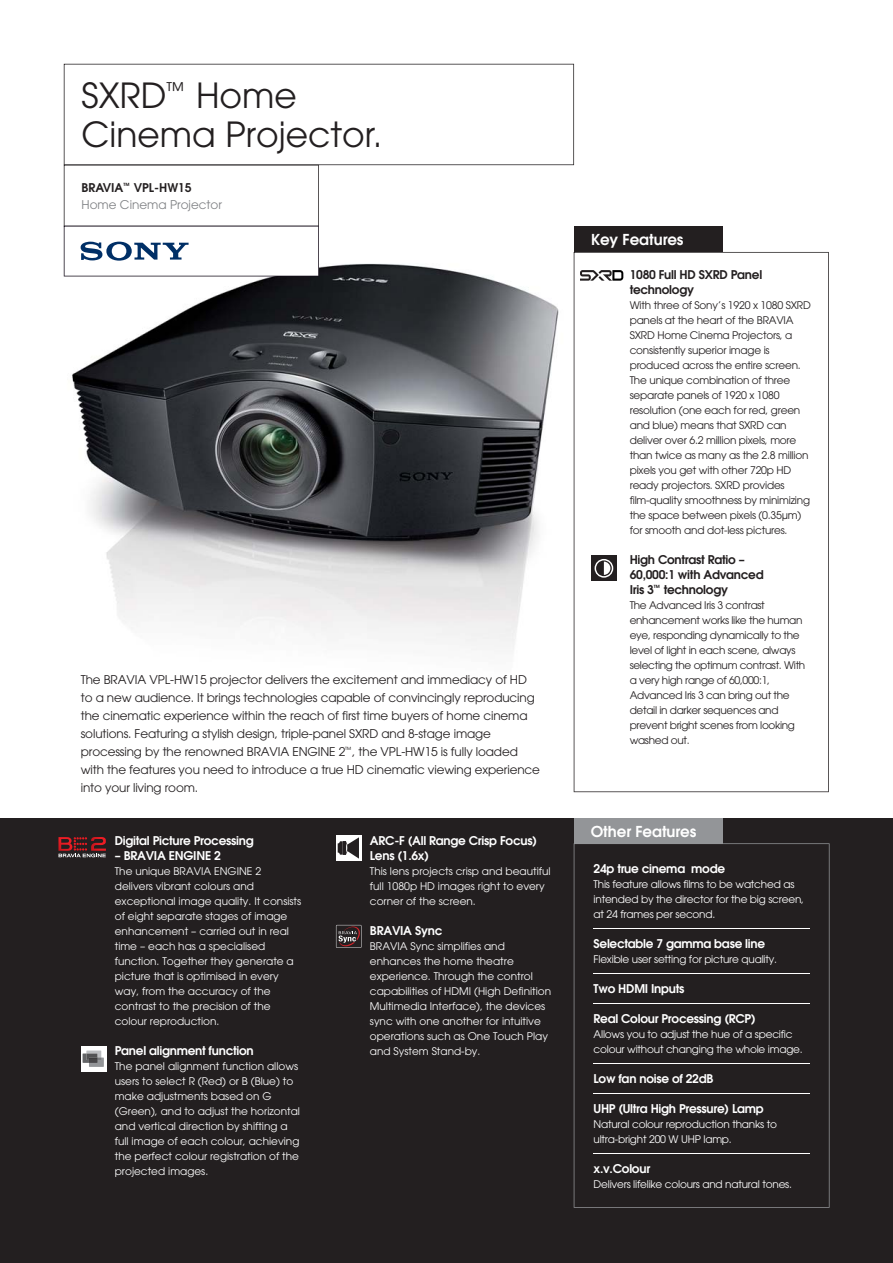
<style>
.page{position:relative;width:893px;height:1263px;background:#fff}
.page>*{position:absolute;margin:0;border:0;box-sizing:border-box;transform-origin:0 0}
.t1{font:34.5px/39px "Avant Garde";color:#231f20}
.t2{font:600 15px "Avant Garde";color:#fff}
.t3{font:12px/18px "Avant Garde";letter-spacing:-.01em;color:#231f20}
.t4{font:600 12px/15px "Avant Garde";letter-spacing:-.02em;color:#fff}
.t5{font:600 12px/15px "Avant Garde";letter-spacing:-.02em;color:#231f20}
.t6{font:12px/16.5px "Avant Garde";color:#808285}
.t7{font:10.5px/15px "Avant Garde";color:#fff}
.t8{font:10.5px/15px "Avant Garde";letter-spacing:-.02em;color:#231f20}
.t9{font:10.5px/15px "Avant Garde";letter-spacing:-.02em;color:#fff}
.s1{font-weight:600;color:#231f20}
</style>
<div class="page">
<img style="left:63px;top:218px;width:511px;height:517px">
<div style="left:0;top:818px;width:893px;height:445px;background:#231f20"></div>
<svg style="left:64px;top:64px;width:510px;height:101px"></svg>
<div style="left:574px;top:818px;width:148px;height:26px;background:#939598"></div>
<svg style="left:574px;top:843px;width:256px;height:365px"></svg>
<div style="left:81px;top:1046px;width:25px;height:25px;background:#fff"></div>
<div style="left:336px;top:835px;width:25px;height:26px;background:#fff"></div>
<svg style="left:64px;top:165px;width:255px;height:111px"></svg>
<svg style="left:574px;top:252px;width:255px;height:540px"></svg>
<div style="left:574px;top:226px;width:148px;height:26px;background:#231f20"></div>
<svg style="left:58px;top:837px;width:48px;height:20px"></svg>
<svg style="left:336px;top:925px;width:26px;height:23px"></svg>
<svg style="left:580px;top:270px;width:43px;height:11px"></svg>
<div style="left:591px;top:556px;width:26px;height:25px;background:#231f20"></div>
<svg style="left:595px;top:559px;width:18px;height:19px"></svg>
<div style="left:89px;top:1057px;width:15px;height:10px;background:#939598"></div>
<svg style="left:83px;top:1050px;width:18px;height:13px"></svg>
<svg style="left:338px;top:837px;width:21px;height:22px"></svg>
<h1 class="t1" style="left:82px;top:79px;width:302px">SXRD<sup>™</sup> Home<br>Cinema Projector.</h1>
<p class="t6" style="left:82px;top:181px;width:142px"><span class="s1">BRAVIA</span><sup>™</sup> <span class="s1">VPL-HW15<br></span>Home Cinema Projector</p>
<p class="t3" style="left:81px;top:671px;width:461px">The BRAVIA VPL-HW15 projector delivers the excitement and immediacy of HD to a new audience. It brings technologies capable of convincingly reproducing the cinematic experience within the reach of first time buyers of home cinema solutions. Featuring a stylish design, triple-panel SXRD and 8-stage image processing by the renowned BRAVIA ENGINE 2<sup>™</sup>, the VPL-HW15 is fully loaded with the features you need to introduce a true HD cinematic viewing experience into your living room.</p>
<p class="t4" style="left:115px;top:834px;width:140px">Digital Picture Processing</p>
<p class="t4" style="left:115px;top:849px;width:108px">– BRAVIA ENGINE 2</p>
<p class="t7" style="left:115px;top:864px;width:188px">The unique BRAVIA ENGINE 2 delivers vibrant colours and exceptional image quality. It consists of eight separate stages of image enhancement – carried out in real time – each has a specialised function. Together they generate a picture that is optimised in every way, from the accuracy of the contrast to the precision of the colour reproduction.</p>
<p class="t4" style="left:115px;top:1044px;width:140px">Panel alignment function</p>
<p class="t7" style="left:115px;top:1059px;width:187px">The panel alignment function allows users to select R (Red) or B (Blue) to make adjustments based on G (Green), and to adjust the horizontal and vertical direction by shifting a full image of each colour, achieving the perfect colour registration of the projected images.</p>
<p class="t4" style="left:370px;top:834px;width:169px">ARC-F (All Range Crisp Focus)<br>Lens (1.6x)</p>
<p class="t7" style="left:370px;top:864px;width:182px">This lens projects crisp and beautiful full 1080p HD images right to every corner of the screen.</p>
<p class="t4" style="left:370px;top:924px;width:74px">BRAVIA Sync</p>
<p class="t7" style="left:370px;top:939px;width:183px">BRAVIA Sync simplifies and enhances the home theatre experience. Through the control capabilities of HDMI (High Definition<br>Multimedia Interface), the devices sync with one another for intuitive operations such as One Touch Play and System Stand-by.</p>
<h2 class="t2" style="left:591px;top:234px;width:94px">Key Features</h2>
<p class="t5" style="left:630px;top:268px;width:134px">1080 Full HD SXRD Panel technology</p>
<p class="t8" style="left:630px;top:299px;width:183px">With three of Sony’s 1920 x 1080 SXRD panels at the heart of the BRAVIA SXRD Home Cinema Projectors, a consistently superior image is produced across the entire screen.<br>The unique combination of three separate panels of 1920 x 1080 resolution (one each for red, green and blue) means that SXRD can deliver over 6.2 million pixels, more than twice as many as the 2.8 million pixels you get with other 720p HD ready projectors. SXRD provides film-quality smoothness by minimizing the space between pixels (0.35µm) for smooth and dot-less pictures.</p>
<p class="t5" style="left:630px;top:553px;width:135px">High Contrast Ratio –<br>60,000:1 with Advanced<br>Iris 3<sup>™</sup> technology</p>
<p class="t8" style="left:630px;top:599px;width:177px">The Advanced Iris 3 contrast enhancement works like the human eye, responding dynamically to the level of light in each scene, always selecting the optimum contrast. With a very high range of 60,000:1,<br>Advanced Iris 3 can bring out the detail in darker sequences and prevent bright scenes from looking washed out.</p>
<h2 class="t2" style="left:591px;top:826px;width:107px">Other Features</h2>
<p class="t4" style="left:594px;top:862px;width:133px">24p true cinema mode</p>
<p class="t9" style="left:594px;top:877px;width:212px">This feature allows films to be watched as intended by the director for the big screen, at 24 frames per second.</p>
<p class="t4" style="left:594px;top:937px;width:173px">Selectable 7 gamma base line</p>
<p class="t9" style="left:594px;top:952px;width:185px">Flexible user setting for picture quality.</p>
<p class="t4" style="left:594px;top:982px;width:92px">Two HDMI Inputs</p>
<p class="t4" style="left:594px;top:1012px;width:163px">Real Colour Processing (RCP)</p>
<p class="t9" style="left:594px;top:1027px;width:211px">Allows you to adjust the hue of a specific colour without changing the whole image.</p>
<p class="t4" style="left:594px;top:1072px;width:121px">Low fan noise of 22dB</p>
<p class="t4" style="left:594px;top:1102px;width:172px">UHP (Ultra High Pressure) Lamp</p>
<p class="t9" style="left:594px;top:1117px;width:185px">Natural colour reproduction thanks to ultra-bright 200 W UHP lamp.</p>
<p class="t4" style="left:594px;top:1162px;width:58px">x.v.Colour</p>
<p class="t9" style="left:594px;top:1177px;width:200px">Delivers lifelike colours and natural tones.</p>
</div>
